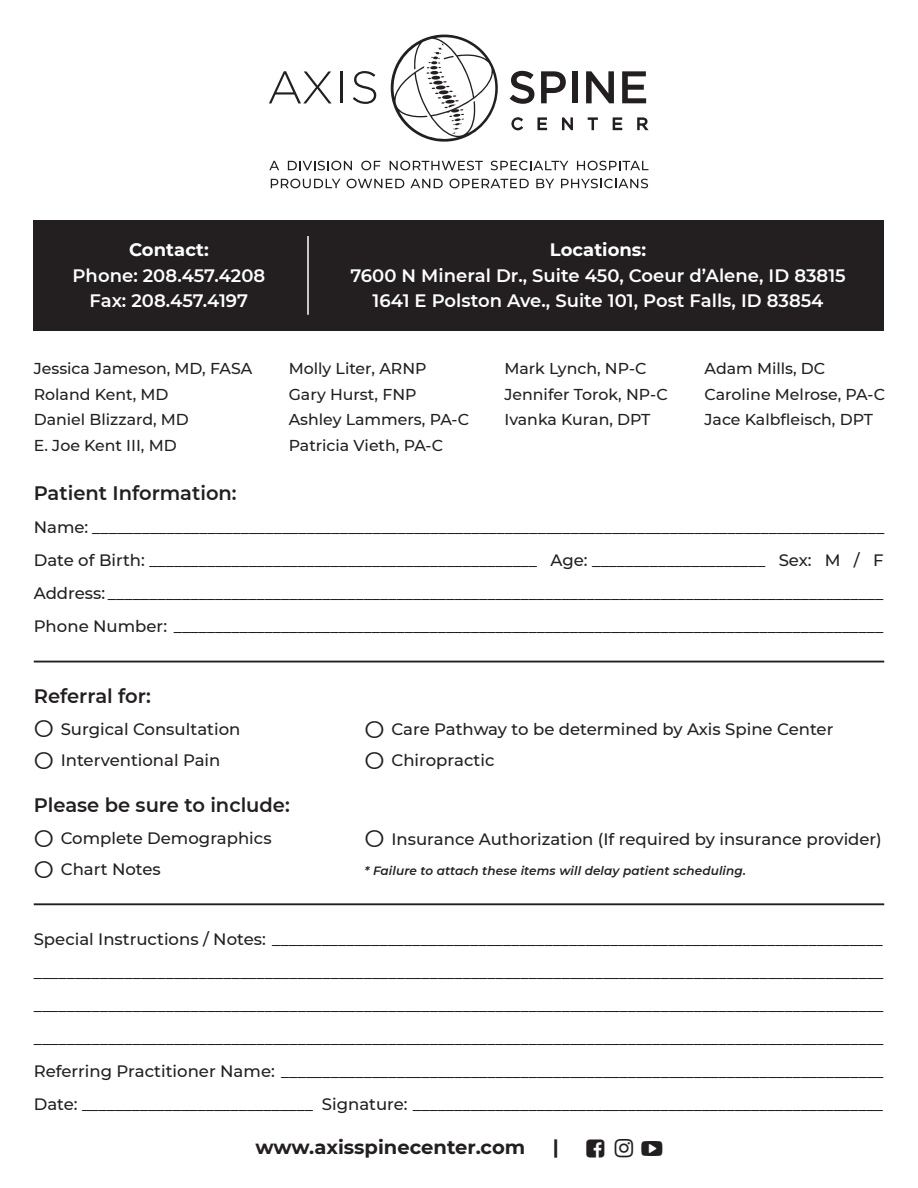
<style>
.page{position:relative;width:918px;height:1188px;background:#fff}
.page>*{position:absolute;margin:0;border:0;box-sizing:border-box;transform-origin:0 0}
.t1{font:21px "Font Awesome 5 Brands";color:#231f20}
.t2{font:600 19.5px "Montserrat";color:#231f20}
.t3{font:700 19.5px "Montserrat";color:#231f20}
.t4{font:600 18px/25.5px "Montserrat";color:#fff;text-align:center}
.t5{font:700 18px "Montserrat";color:#fff}
.t6{font:500 16.5px/33px "Montserrat";color:#231f20}
.t7{font:500 15.75px/25.5px "Montserrat";color:#231f20}
.t8{font:italic 600 12px "Montserrat";letter-spacing:.01em;color:#231f20}
.s1{font-weight:400;font-size:24px}
</style>
<div class="page">
<hr style="left:34px;top:661px;width:850px;height:1px;background:#231f20">
<hr style="left:34px;top:903px;width:850px;height:2px;background:#231f20">
<div style="left:34px;top:220px;width:850px;height:110px;background:#231f20"></div>
<hr style="left:307px;top:236px;width:2px;height:79px;background:#fff">
<svg style="left:269px;top:71px;width:62px;height:32px"></svg>
<hr style="left:341px;top:71px;width:2px;height:32px;background:#231f20">
<svg style="left:353px;top:71px;width:23px;height:33px"></svg>
<svg style="left:510px;top:71px;width:24px;height:33px"></svg>
<svg style="left:541px;top:71px;width:25px;height:32px"></svg>
<div style="left:572px;top:71px;width:6px;height:32px;background:#231f20"></div>
<svg style="left:586px;top:71px;width:28px;height:32px"></svg>
<svg style="left:622px;top:71px;width:24px;height:32px"></svg>
<svg style="left:511px;top:117px;width:12px;height:13px"></svg>
<svg style="left:537px;top:117px;width:10px;height:13px"></svg>
<svg style="left:562px;top:117px;width:11px;height:13px"></svg>
<svg style="left:588px;top:117px;width:10px;height:13px"></svg>
<svg style="left:613px;top:117px;width:9px;height:13px"></svg>
<svg style="left:637px;top:117px;width:12px;height:13px"></svg>
<svg style="left:390px;top:34px;width:108px;height:108px"></svg>
<svg style="left:269px;top:161px;width:10px;height:9px"></svg>
<svg style="left:288px;top:161px;width:64px;height:9px"></svg>
<svg style="left:361px;top:161px;width:19px;height:9px"></svg>
<svg style="left:390px;top:161px;width:93px;height:9px"></svg>
<svg style="left:491px;top:161px;width:77px;height:9px"></svg>
<svg style="left:577px;top:161px;width:71px;height:9px"></svg>
<svg style="left:271px;top:179px;width:70px;height:9px"></svg>
<svg style="left:347px;top:179px;width:57px;height:9px"></svg>
<svg style="left:410px;top:179px;width:33px;height:9px"></svg>
<svg style="left:449px;top:179px;width:80px;height:9px"></svg>
<svg style="left:536px;top:179px;width:18px;height:9px"></svg>
<svg style="left:561px;top:179px;width:87px;height:9px"></svg>
<p class="t5" style="left:129px;top:237px;width:81px">Contact:</p>
<p class="t4" style="left:73px;top:262px;width:194px">Phone: 208.457.4208<br>Fax: 208.457.4197</p>
<p class="t7" style="left:34px;top:355px;width:220px">Jessica Jameson, MD, FASA<br>Roland Kent, MD<br>Daniel Blizzard, MD<br>E. Joe Kent III, MD</p>
<p class="t5" style="left:550px;top:237px;width:98px">Locations:</p>
<p class="t4" style="left:350px;top:262px;width:497px">7600 N Mineral Dr., Suite 450, Coeur d’Alene, ID 83815<br>1641 E Polston Ave., Suite 101, Post Falls, ID 83854</p>
<p class="t7" style="left:289px;top:355px;width:182px">Molly Liter, ARNP<br>Gary Hurst, FNP<br>Ashley Lammers, PA-C<br>Patricia Vieth, PA-C</p>
<p class="t7" style="left:504px;top:355px;width:165px">Mark Lynch, NP-C<br>Jennifer Torok, NP-C<br>Ivanka Kuran, DPT</p>
<p class="t7" style="left:705px;top:355px;width:182px">Adam Mills, DC<br>Caroline Melrose, PA-C<br>Jace Kalbfleisch, DPT</p>
<p class="t2" style="left:34px;top:479px;width:204px">Patient Information:</p>
<p class="t6" style="left:34px;top:510px;width:852px;text-align:justify">Name: ________________________________________________________________________________________________ Date of Birth: _______________________________________________ Age: _____________________ Sex: M / F Address: ______________________________________________________________________________________________ Phone Number: ______________________________________________________________________________________</p>
<p class="t2" style="left:34px;top:682px;width:119px">Referral for:</p>
<p class="t6" style="left:34px;top:712px;width:208px;line-height:31.5px"><span class="s1">O</span> Surgical Consultation<br><span class="s1">O</span> Interventional Pain</p>
<p class="t2" style="left:34px;top:792px;width:258px">Please be sure to include:</p>
<p class="t6" style="left:34px;top:822px;width:239px;line-height:31.5px"><span class="s1">O</span> Complete Demographics<br><span class="s1">O</span> Chart Notes</p>
<p class="t6" style="left:364px;top:713px;width:470px;line-height:31.5px"><span class="s1">O</span> Care Pathway to be determined by Axis Spine Center<br><span class="s1">O</span> Chiropractic</p>
<p class="t6" style="left:364px;top:822px;width:519px"><span class="s1">O</span> Insurance Authorization (If required by insurance provider)</p>
<p class="t8" style="left:364px;top:863px;width:383px">* Failure to attach these items will delay patient scheduling.</p>
<p class="t6" style="left:34px;top:922px;width:851px;text-align:justify">Special Instructions / Notes: __________________________________________________________________________ _______________________________________________________________________________________________________ _______________________________________________________________________________________________________ _______________________________________________________________________________________________________ Referring Practitioner Name: _________________________________________________________________________ Date: ____________________________ Signature: _________________________________________________________</p>
<p class="t3" style="left:255px;top:1133px;width:271px">www.axisspinecenter.com</p>
<p class="t3" style="left:553px;top:1133px;width:8px">|</p>
<p class="t1" style="left:615px;top:1137px;width:20px">■▲▼</p>
</div>
